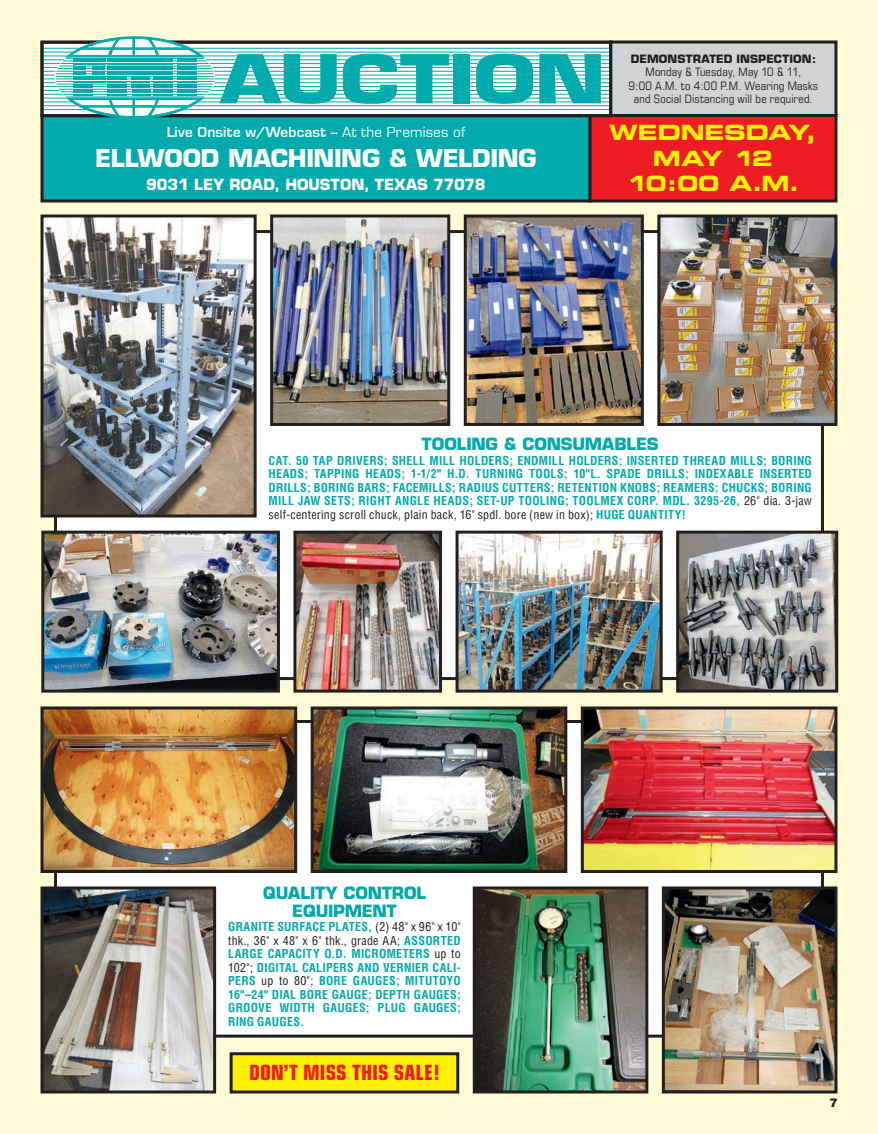
<style>
.page{position:relative;width:878px;height:1134px;background:#fffbd6}
.page>*{position:absolute;margin:0;border:0;box-sizing:border-box;transform-origin:0 0}
.t1{font:700 65.7px "Eurostile";letter-spacing:-.02em;color:#00aaad;scale:1.25 1}
.t2{font:700 24px "Eurostile";letter-spacing:-.01em;color:#fff}
.t3{font:21px "Eurostile Bold Extended Two";letter-spacing:-.01em;color:#fff101}
.t4{font:700 condensed 21px "Eurostile";color:#ee1d23}
.INV-HEAD{font:700 16.5px/18px "Eurostile";letter-spacing:-.01em;color:#00aaad;text-align:center}
.t5{font:700 15px "Eurostile";color:#fff}
.t6{font:600 13.5px "Eurostile";letter-spacing:.015em;color:#fff}
.INV-BODY{font:700 condensed 12px/13.5px "Helvetica";letter-spacing:.025em;color:#00aaad;text-align:justify}
.t7{font:900 12px "Helvetica";color:#231f20}
.t8{font:condensed 11.7px/13.5px "Eurostile";letter-spacing:.015em;color:#231f20;text-align:center}
.t9{font:700 11.25px "Eurostile";letter-spacing:.01em;color:#231f20}
.s1{font-weight:400}
.s2{font-weight:400;color:#231f20}
</style>
<div class="page">
<div style="left:56px;top:232px;width:766px;height:447px;background:#fff"></div>
<img style="left:44px;top:218px;width:208px;height:296px">
<div style="left:40px;top:214px;width:216px;height:304px;border:3px solid #231f20"></div>
<img style="left:468px;top:218px;width:172px;height:204px">
<div style="left:464px;top:214px;width:180px;height:212px;border:3px solid #231f20"></div>
<img style="left:274px;top:218px;width:172px;height:204px">
<div style="left:270px;top:214px;width:180px;height:212px;border:3px solid #231f20"></div>
<img style="left:661px;top:218px;width:172px;height:204px">
<div style="left:657px;top:214px;width:180px;height:212px;border:3px solid #231f20"></div>
<img style="left:45px;top:535px;width:231px;height:154px">
<div style="left:41px;top:531px;width:239px;height:162px;border:3px solid #231f20"></div>
<img style="left:459px;top:535px;width:199px;height:154px">
<div style="left:455px;top:531px;width:207px;height:162px;border:3px solid #231f20"></div>
<img style="left:297px;top:535px;width:141px;height:154px">
<div style="left:293px;top:531px;width:149px;height:162px;border:3px solid #231f20"></div>
<img style="left:680px;top:535px;width:154px;height:154px">
<div style="left:676px;top:531px;width:162px;height:162px;border:3px solid #231f20"></div>
<div style="left:56px;top:722px;width:766px;height:314px;background:#fff"></div>
<img style="left:44px;top:710px;width:249px;height:159px">
<div style="left:40px;top:706px;width:257px;height:167px;border:3px solid #231f20"></div>
<img style="left:584px;top:710px;width:249px;height:159px">
<div style="left:580px;top:706px;width:257px;height:167px;border:3px solid #231f20"></div>
<img style="left:314px;top:710px;width:249px;height:159px">
<div style="left:310px;top:706px;width:257px;height:167px;border:3px solid #231f20"></div>
<img style="left:44px;top:890px;width:168px;height:200px">
<div style="left:40px;top:886px;width:176px;height:208px;border:3px solid #231f20"></div>
<img style="left:476px;top:890px;width:168px;height:200px">
<div style="left:472px;top:886px;width:176px;height:208px;border:3px solid #231f20"></div>
<img style="left:666px;top:890px;width:167px;height:200px">
<div style="left:662px;top:886px;width:175px;height:208px;border:3px solid #231f20"></div>
<div style="left:231px;top:1054px;width:227px;height:38px;background:#fff101"></div>
<div style="left:230px;top:1052px;width:229px;height:42px;border:3px solid #231f20"></div>
<div style="left:590px;top:116px;width:246px;height:85px;background:#ee1d23"></div>
<div style="left:588px;top:114px;width:249px;height:88px;border:3px solid #231f20"></div>
<div style="left:42px;top:116px;width:548px;height:85px;background:#00aaad"></div>
<div style="left:40px;top:114px;width:551px;height:88px;border:3px solid #231f20"></div>
<svg style="left:44px;top:45px;width:564px;height:68px;background:#e6f6f7"></svg>
<hr style="left:42px;top:48px;width:569px;height:1px;background:#00aaad">
<hr style="left:42px;top:52px;width:569px;height:1px;background:#00aaad">
<hr style="left:42px;top:56px;width:569px;height:1px;background:#00aaad">
<hr style="left:42px;top:59px;width:569px;height:1px;background:#00aaad">
<hr style="left:42px;top:63px;width:569px;height:1px;background:#00aaad">
<hr style="left:42px;top:67px;width:569px;height:1px;background:#00aaad">
<hr style="left:42px;top:71px;width:569px;height:1px;background:#00aaad">
<hr style="left:42px;top:75px;width:569px;height:1px;background:#00aaad">
<hr style="left:42px;top:79px;width:569px;height:1px;background:#00aaad">
<hr style="left:42px;top:82px;width:569px;height:1px;background:#00aaad">
<hr style="left:42px;top:86px;width:569px;height:1px;background:#00aaad">
<hr style="left:42px;top:90px;width:569px;height:1px;background:#00aaad">
<hr style="left:42px;top:94px;width:569px;height:1px;background:#00aaad">
<hr style="left:42px;top:98px;width:569px;height:1px;background:#00aaad">
<hr style="left:42px;top:102px;width:569px;height:1px;background:#00aaad">
<hr style="left:42px;top:105px;width:569px;height:1px;background:#00aaad">
<hr style="left:42px;top:109px;width:569px;height:1px;background:#00aaad">
<div style="left:40px;top:41px;width:572px;height:76px;border:3px solid #231f20"></div>
<div style="left:610px;top:42px;width:226px;height:74px;background:#d1d2d4"></div>
<div style="left:609px;top:40px;width:228px;height:77px;border:3px solid #231f20"></div>
<svg style="left:54px;top:37px;width:162px;height:81px;background:#84cdcc"></svg>
<hr style="left:107px;top:94px;width:20px;height:2px;background:#00aaad">
<hr style="left:153px;top:94px;width:20px;height:2px;background:#00aaad">
<hr style="left:177px;top:94px;width:20px;height:2px;background:#00aaad">
<hr style="left:66px;top:97px;width:138px;height:1px;background:#00aaad">
<hr style="left:63px;top:61px;width:143px;height:1px;background:#00aaad">
<hr style="left:61px;top:63px;width:148px;height:1px;background:#00aaad">
<hr style="left:59px;top:66px;width:152px;height:1px;background:#00aaad">
<hr style="left:56px;top:76px;width:158px;height:1px;background:#00aaad">
<hr style="left:56px;top:79px;width:158px;height:1px;background:#00aaad">
<hr style="left:56px;top:81px;width:158px;height:1px;background:#00aaad">
<hr style="left:58px;top:86px;width:154px;height:1px;background:#00aaad">
<hr style="left:59px;top:89px;width:151px;height:1px;background:#00aaad">
<hr style="left:61px;top:92px;width:147px;height:1px;background:#00aaad">
<hr style="left:63px;top:94px;width:144px;height:1px;background:#00aaad">
<hr style="left:66px;top:58px;width:138px;height:1px;background:#00aaad">
<hr style="left:58px;top:68px;width:154px;height:1px;background:#00aaad">
<hr style="left:56px;top:71px;width:157px;height:1px;background:#00aaad">
<hr style="left:56px;top:74px;width:158px;height:1px;background:#00aaad">
<hr style="left:57px;top:84px;width:156px;height:1px;background:#00aaad">
<p class="t1" style="left:220px;top:39px;width:310px">AUCTION</p>
<p class="t9" style="left:630px;top:52px;width:187px">DEMONSTRATED INSPECTION:</p>
<p class="t8" style="left:628px;top:65px;width:191px">Monday &amp; Tuesday, May 10 &amp; 11,<br>9:00 A.M. to 4:00 P.M. Wearing Masks and Social Distancing will be required.</p>
<p class="t6" style="left:167px;top:124px;width:300px">Live Onsite w/Webcast – <span class="s1">At the Premises of</span></p>
<p class="t2" style="left:95px;top:143px;width:443px">ELLWOOD MACHINING &amp; WELDING</p>
<p class="t5" style="left:146px;top:175px;width:341px">9031 LEY ROAD, HOUSTON, TEXAS 77078</p>
<p class="t3" style="left:609px;top:118px;width:208px">WEDNESDAY,</p>
<p class="t3" style="left:653px;top:144px;width:121px">MAY 12</p>
<p class="t3" style="left:626px;top:169px;width:174px">10:00 A.M.</p>
<p class="INV-HEAD" style="left:422px;top:435px;width:238px">TOOLING &amp; CONSUMABLES</p>
<p class="INV-BODY" style="left:268px;top:453px;width:545px">CAT. 50 TAP DRIVERS; SHELL MILL HOLDERS; ENDMILL HOLDERS; INSERTED THREAD MILLS; BORING HEADS; TAPPING HEADS; 1-1/2" H.D. TURNING TOOLS; 10"L. SPADE DRILLS; INDEXABLE INSERTED DRILLS; BORING BARS; FACEMILLS; RADIUS CUTTERS; RETENTION KNOBS; REAMERS; CHUCKS; BORING MILL JAW SETS; RIGHT ANGLE HEADS; SET-UP TOOLING; TOOLMEX CORP. MDL. 3295-26, <span class="s2">26" dia. 3-jaw self-centering scroll chuck, plain back, 16" spdl. bore (new in box);</span> HUGE QUANTITY!</p>
<p class="INV-HEAD" style="left:263px;top:884px;width:165px">QUALITY CONTROL<br>EQUIPMENT</p>
<p class="INV-BODY" style="left:228px;top:920px;width:234px">GRANITE SURFACE PLATES, <span class="s2">(2) 48" x 96" x 10" thk., 36" x 48" x 6" thk., grade AA;</span> ASSORTED LARGE CAPACITY O.D. MICROMETERS <span class="s2">up to 102";</span> DIGITAL CALIPERS AND VERNIER CALI-PERS <span class="s2">up to 80";</span> BORE GAUGES; MITUTOYO 16"–24" DIAL BORE GAUGE; DEPTH GAUGES; GROOVE WIDTH GAUGES; PLUG GAUGES; RING GAUGES.</p>
<p class="t4" style="left:249px;top:1060px;width:192px">DON’T MISS THIS SALE!</p>
<p class="t7" style="left:829px;top:1094px;width:10px">7</p>
</div>
